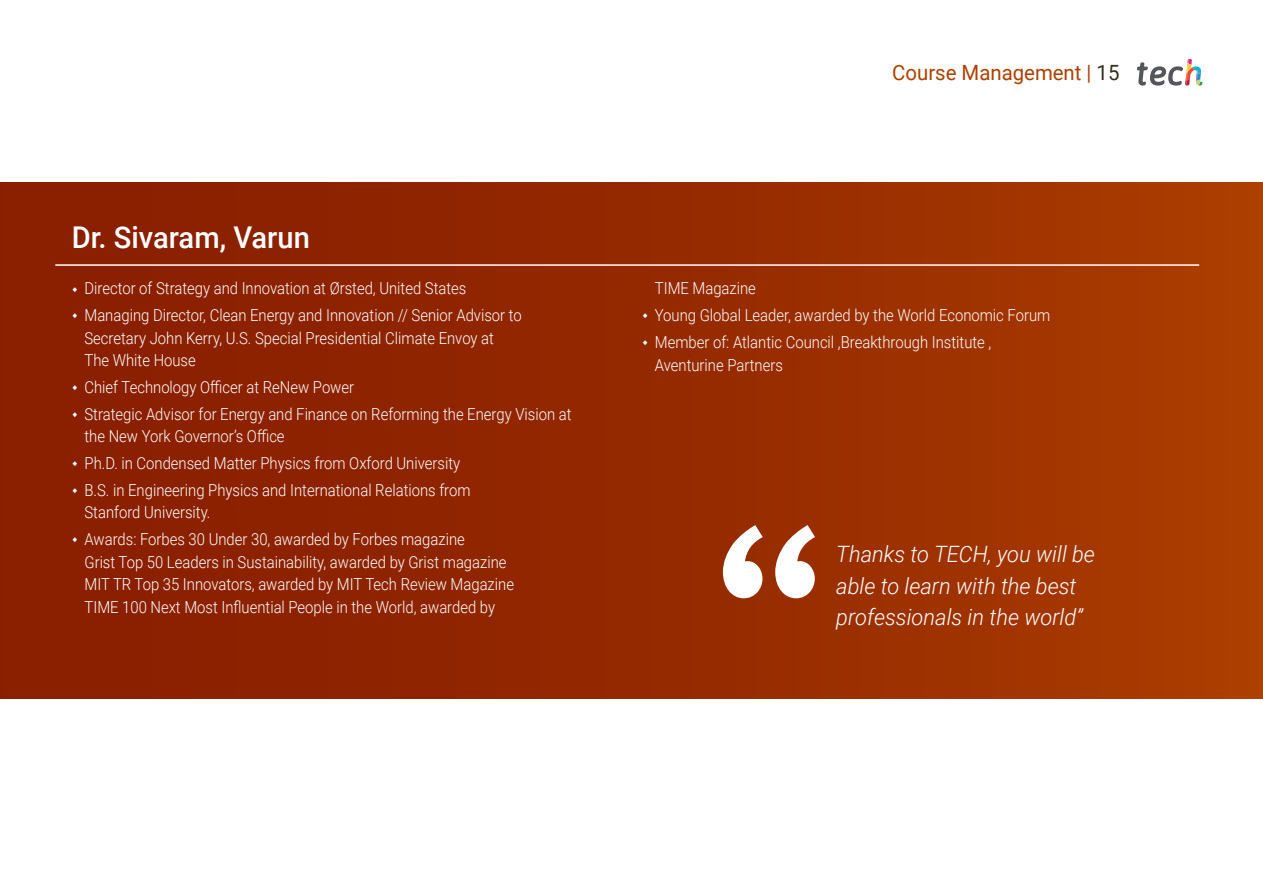
<style>
.page{position:relative;width:1263px;height:893px;background:#fff}
.page>*{position:absolute;margin:0;border:0;box-sizing:border-box;transform-origin:0 0}
.t1{font:500 30px "Roboto";color:#fff}
.t2{font:italic 300 22.5px/31.5px "Roboto";color:#fff}
.t3{font:21px "Roboto";color:#ae4000}
.t4{font:300 16.5px/26.7px "Roboto";color:#fff;scale:.9 1}
.s1{color:#312e20}
</style>
<div class="page">
<div style="left:0;top:182px;width:1263px;height:516px;background:linear-gradient(to right,#851b00,#a83b00)"></div>
<hr style="left:55px;top:264px;width:1144px;height:2px;background:#fff">
<svg style="left:723px;top:525px;width:92px;height:73px"></svg>
<svg style="left:1137px;top:59px;width:65px;height:27px"></svg>
<svg style="left:73px;top:287px;width:4px;height:5px"></svg>
<svg style="left:73px;top:314px;width:4px;height:5px"></svg>
<svg style="left:73px;top:385px;width:4px;height:5px"></svg>
<svg style="left:73px;top:412px;width:4px;height:5px"></svg>
<svg style="left:73px;top:461px;width:4px;height:5px"></svg>
<svg style="left:73px;top:488px;width:4px;height:5px"></svg>
<svg style="left:73px;top:537px;width:4px;height:5px"></svg>
<svg style="left:643px;top:314px;width:4px;height:5px"></svg>
<svg style="left:643px;top:340px;width:4px;height:5px"></svg>
<h1 class="t1" style="left:72px;top:216px;width:240px">Dr. Sivaram, Varun</h1>
<p class="t4" style="left:85px;top:275px;width:487px">Director of Strategy and Innovation at Ørsted, United States<br>Managing Director, Clean Energy and Innovation // Senior Advisor to</p>
<p class="t4" style="left:85px;top:326px;width:456px;line-height:22.5px">Secretary John Kerry, U.S. Special Presidential Climate Envoy at<br>The White House</p>
<p class="t4" style="left:85px;top:373px;width:543px">Chief Technology Officer at ReNew Power<br>Strategic Advisor for Energy and Finance on Reforming the Energy Vision at</p>
<p class="t4" style="left:85px;top:422px;width:430px">the New York Governor’s Office<br>Ph.D. in Condensed Matter Physics from Oxford University<br>B.S. in Engineering Physics and International Relations from</p>
<p class="t4" style="left:85px;top:498px;width:424px">Stanford University.<br>Awards: Forbes 30 Under 30, awarded by Forbes magazine</p>
<p class="t4" style="left:85px;top:550px;width:479px;line-height:22.5px">Grist Top 50 Leaders in Sustainability, awarded by Grist magazine<br>MIT TR Top 35 Innovators, awarded by MIT Tech Review Magazine<br>TIME 100 Next Most Influential People in the World, awarded by</p>
<p class="t3" style="left:892px;top:57px;width:229px">Course Management | <span class="s1">15</span></p>
<p class="t4" style="left:655px;top:275px;width:441px">TIME Magazine<br>Young Global Leader, awarded by the World Economic Forum<br>Member of: Atlantic Council ,Breakthrough Institute ,</p>
<p class="t4" style="left:655px;top:351px;width:144px">Aventurine Partners</p>
<h2 class="t2" style="left:836px;top:538px;width:260px">Thanks to TECH, you will be able to learn with the best professionals in the world”</h2>
</div>
